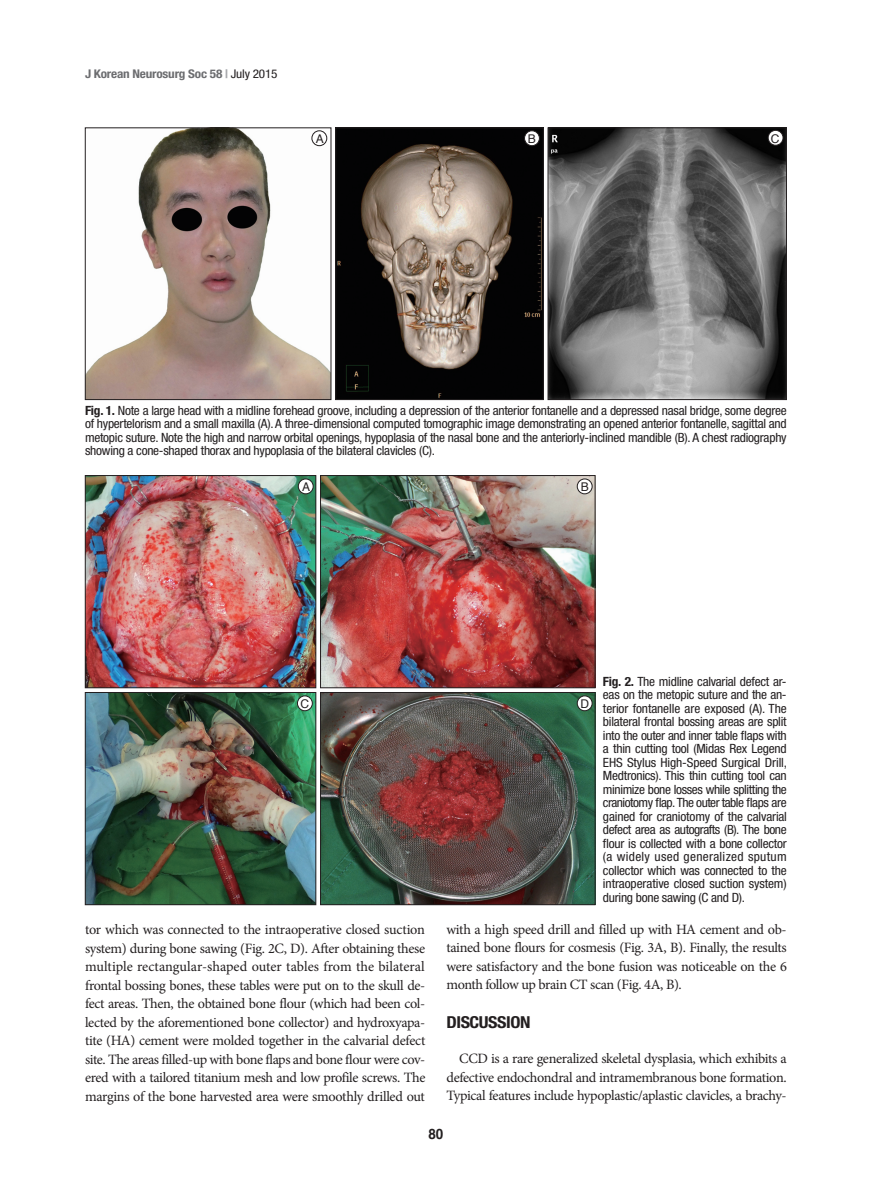
<style>
.page{position:relative;width:893px;height:1191px;background:#fff}
.page>*{position:absolute;margin:0;border:0;box-sizing:border-box;transform-origin:0 0}
.큰제목{font:700 condensed 16.5px "Helvetica Neue LT Std";letter-spacing:-.025em;color:#231f20;scale:1.1 1}
.본문_JKNS{font:14.25px/18.5px "Minion Pro";letter-spacing:-.025em;color:#231f20;text-align:justify}
.t1{font:700 14.25px "Helvetica";color:#231f20;scale:.95 1}
.그림제목_JKN_s{font:condensed 12.75px/13.5px "Helvetica Neue LT Std";letter-spacing:-.02em;color:#231f20;text-align:justify;scale:1.05 1}
.t2{font:700 condensed 12px "Helvetica Neue LT Std";letter-spacing:-.015em;color:#6c6d70;scale:1.1 1}
.t3{font:12px "Helvetica";color:#231f20}
.s1{color:#a8a9ad}
.s2{font-weight:400;color:#231f20}
.s3{font-weight:700}
</style>
<div class="page">
<img style="left:87px;top:130px;width:242px;height:268px">
<div style="left:85px;top:128px;width:246px;height:272px;border:1px solid #231f20"></div>
<img style="left:337px;top:130px;width:204px;height:268px">
<div style="left:335px;top:128px;width:208px;height:272px;border:1px solid #231f20"></div>
<img style="left:550px;top:130px;width:235px;height:268px">
<div style="left:548px;top:128px;width:239px;height:272px;border:1px solid #231f20"></div>
<div style="left:524px;top:131px;width:15px;height:15px;background:#fff;border-radius:50%"></div>
<div style="left:524px;top:131px;width:16px;height:15px;border:1px solid #231f20;border-radius:50%"></div>
<div style="left:768px;top:130px;width:15px;height:15px;background:#fff;border-radius:50%"></div>
<div style="left:768px;top:130px;width:15px;height:15px;border:1px solid #231f20;border-radius:50%"></div>
<div style="left:312px;top:131px;width:15px;height:15px;background:#fff;border-radius:50%"></div>
<div style="left:312px;top:131px;width:15px;height:15px;border:1px solid #231f20;border-radius:50%"></div>
<img style="left:87px;top:477px;width:227px;height:209px">
<div style="left:85px;top:475px;width:231px;height:213px;border:1px solid #231f20"></div>
<img style="left:322px;top:477px;width:271px;height:209px">
<div style="left:320px;top:475px;width:275px;height:213px;border:1px solid #231f20"></div>
<div style="left:298px;top:479px;width:15px;height:15px;background:#fff;border-radius:50%"></div>
<div style="left:298px;top:479px;width:15px;height:15px;border:1px solid #231f20;border-radius:50%"></div>
<div style="left:577px;top:479px;width:15px;height:15px;background:#fff;border-radius:50%"></div>
<div style="left:577px;top:479px;width:15px;height:15px;border:1px solid #231f20;border-radius:50%"></div>
<img style="left:87px;top:694px;width:227px;height:209px">
<div style="left:85px;top:692px;width:231px;height:213px;border:1px solid #231f20"></div>
<img style="left:322px;top:694px;width:271px;height:209px">
<div style="left:320px;top:692px;width:275px;height:213px;border:1px solid #231f20"></div>
<div style="left:297px;top:696px;width:15px;height:15px;background:#fff;border-radius:50%"></div>
<div style="left:297px;top:695px;width:16px;height:16px;border:1px solid #231f20;border-radius:50%"></div>
<div style="left:577px;top:696px;width:15px;height:15px;background:#fff;border-radius:50%"></div>
<div style="left:577px;top:695px;width:15px;height:16px;border:1px solid #231f20;border-radius:50%"></div>
<p class="t2" style="left:85px;top:66px;width:177px">J Korean Neurosurg Soc 58 <span class="s1">|</span> <span class="s2">July 2015</span></p>
<p class="t3" style="left:316px;top:129px;width:10px">A</p>
<p class="t3" style="left:528px;top:129px;width:10px">B</p>
<p class="t3" style="left:771px;top:129px;width:10px">C</p>
<p class="그림제목_JKN_s" style="left:85px;top:403px;width:670px"><span class="s3">Fig. 1.</span> Note a large head with a midline forehead groove, including a depression of the anterior fontanelle and a depressed nasal bridge, some degree of hypertelorism and a small maxilla (A). A three-dimensional computed tomographic image demonstrating an opened anterior fontanelle, sagittal and metopic suture. Note the high and narrow orbital openings, hypoplasia of the nasal bone and the anteriorly-inclined mandible (B). A chest radiography showing a cone-shaped thorax and hypoplasia of the bilateral clavicles (C).</p>
<p class="t3" style="left:302px;top:477px;width:10px">A</p>
<p class="t3" style="left:581px;top:477px;width:10px">B</p>
<p class="t3" style="left:301px;top:694px;width:10px">C</p>
<p class="t3" style="left:580px;top:694px;width:10px">D</p>
<p class="그림제목_JKN_s" style="left:603px;top:674px;width:177px"><span class="s3">Fig. 2.</span> The midline calvarial defect ar&shy;eas on the metopic suture and the an&shy;terior fontanelle are exposed (A). The bilateral frontal bossing areas are split into the outer and inner table flaps with a thin cutting tool (Midas Rex Legend EHS Stylus High-Speed Surgical Drill, Medtronics). This thin cutting tool can minimize bone losses while splitting the craniotomy flap. The outer table flaps are gained for craniotomy of the calvarial defect area as autografts (B). The bone flour is collected with a bone collector (a widely used generalized sputum collector which was connected to the intraoperative closed suction system) during bone sawing (C and D).</p>
<p class="본문_JKNS" style="left:85px;top:920px;width:342px">tor which was connected to the intraoperative closed suction system) during bone sawing (Fig. 2C, D). After obtaining these multiple rectangular-shaped outer tables from the bilateral frontal bossing bones, these tables were put on to the skull de&shy;fect areas. Then, the obtained bone flour (which had been col&shy;lected by the aforementioned bone collector) and hydroxyapa&shy;tite (HA) cement were molded together in the calvarial defect site. The areas filled-up with bone flaps and bone flour were cov&shy;ered with a tailored titanium mesh and low profile screws. The margins of the bone harvested area were smoothly drilled out</p>
<p class="본문_JKNS" style="left:446px;top:920px;width:342px">with a high speed drill and filled up with HA cement and ob&shy;tained bone flours for cosmesis (Fig. 3A, B). Finally, the results were satisfactory and the bone fusion was noticeable on the 6 month follow up brain CT scan (Fig. 4A, B).</p>
<p class="큰제목" style="left:446px;top:1012px;width:78px">DISCUSSION</p>
<p class="본문_JKNS" style="left:446px;top:1049px;width:342px;text-indent:13px">CCD is a rare generalized skeletal dysplasia, which exhibits a defective endochondral and intramembranous bone formation.<br>Typical features include hypoplastic/aplastic clavicles, a brachy-</p>
<p class="t1" style="left:428px;top:1123px;width:17px">80</p>
</div>
